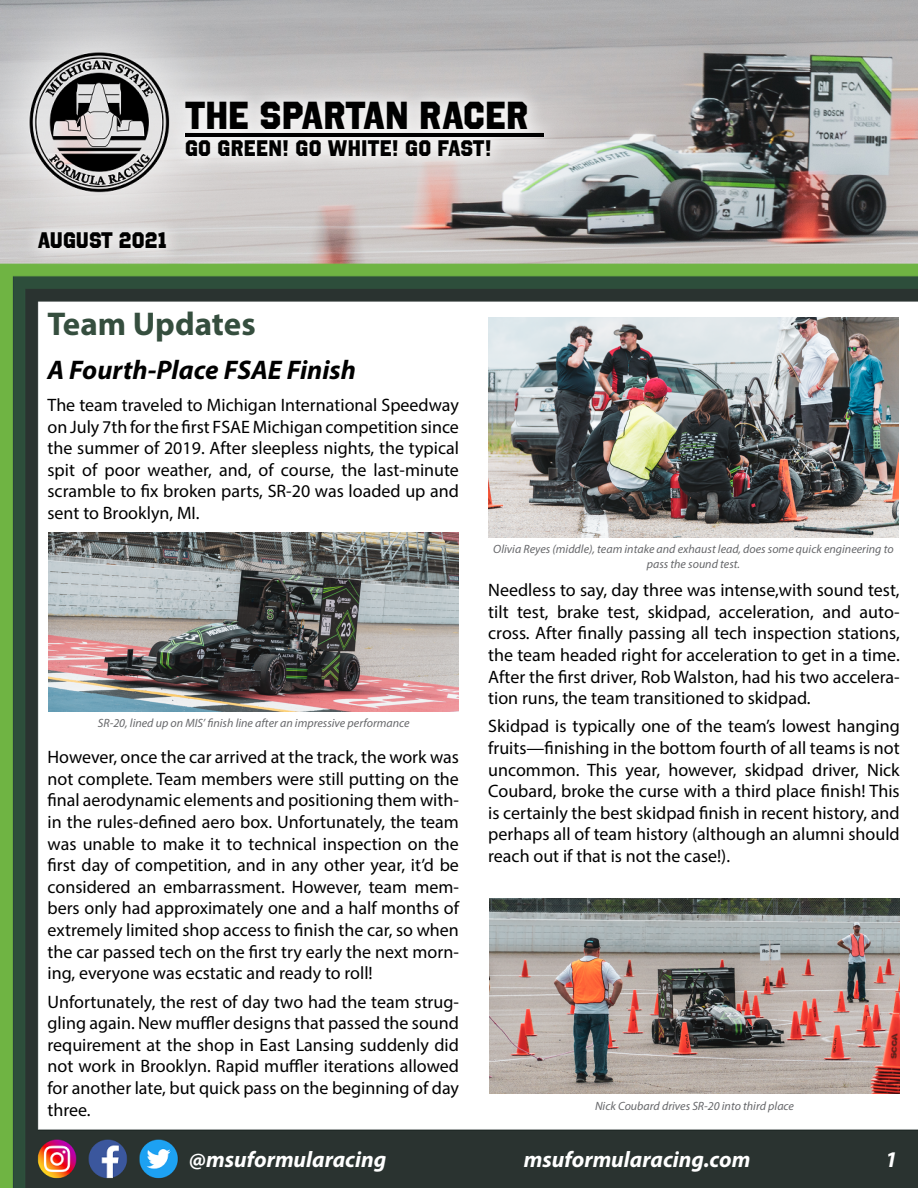
<style>
.page{position:relative;width:918px;height:1188px;background:#fff}
.page>*{position:absolute;margin:0;border:0;box-sizing:border-box;transform-origin:0 0}
.t1{font:39px "Octin College Hv";color:#000}
.t2{font:700 33px "Myriad Pro";color:#354e3e}
.t3{font:italic 700 27px "Myriad Pro";color:#000}
.t4{font:italic 700 22.5px "Myriad Pro";color:#fff}
.t5{font:22.5px "Octin College Hv";letter-spacing:.005em;color:#000}
.t6{font:18px/21.6px "Myriad Pro";color:#000;text-align:justify}
.t7{font:italic 12px/14.4px "Myriad Pro";color:#67686b;text-align:center}
</style>
<div class="page">
<img style="left:0;top:0;width:918px;height:1188px">
<div style="left:21px;top:82px;width:540px;height:185px;background:#fff;opacity:.75"></div>
<hr style="left:185px;top:133px;width:358px;height:3px;background:#000">
<img style="left:49px;top:533px;width:410px;height:178px">
<img style="left:488px;top:318px;width:411px;height:220px">
<img style="left:489px;top:899px;width:411px;height:195px">
<h1 class="t1" style="left:185px;top:93px;width:345px">THE SPARTAN RACER</h1>
<p class="t5" style="left:185px;top:135px;width:308px">GO GREEN! GO WHITE! GO FAST!</p>
<p class="t5" style="left:38px;top:227px;width:131px">AUGUST 2021</p>
<h2 class="t2" style="left:48px;top:303px;width:210px">Team Updates</h2>
<h3 class="t3" style="left:48px;top:352px;width:310px">A Fourth-Place FSAE Finish</h3>
<p class="t6" style="left:48px;top:394px;width:413px">The team traveled to Michigan International Speedway on July 7th for the first FSAE Michigan competition since the summer of 2019. After sleepless nights, the typical spit of poor weather, and, of course, the last-minute scramble to fix broken parts, SR-20 was loaded up and sent to Brooklyn, MI.</p>
<p class="t7" style="left:98px;top:716px;width:313px">SR-20, lined up on MIS’ finish line after an impressive performance</p>
<p class="t6" style="left:48px;top:746px;width:413px">However, once the car arrived at the track, the work was not complete. Team members were still putting on the final aerodynamic elements and positioning them with&shy;in the rules-defined aero box. Unfortunately, the team was unable to make it to technical inspection on the first day of competition, and in any other year, it’d be considered an embarrassment. However, team mem&shy;bers only had approximately one and a half months of extremely limited shop access to finish the car, so when the car passed tech on the first try early the next morn&shy;ing, everyone was ecstatic and ready to roll!</p>
<p class="t6" style="left:48px;top:991px;width:413px">Unfortunately, the rest of day two had the team strug&shy;gling again. New muffler designs that passed the sound requirement at the shop in East Lansing suddenly did not work in Brooklyn. Rapid muffler iterations allowed for another late, but quick pass on the beginning of day three.</p>
<p class="t7" style="left:493px;top:542px;width:402px">Olivia Reyes (middle), team intake and exhaust lead, does some quick engineering to pass the sound test.</p>
<p class="t6" style="left:488px;top:579px;width:413px">Needless to say, day three was intense,with sound test, tilt test, brake test, skidpad, acceleration, and auto&shy;cross. After finally passing all tech inspection stations, the team headed right for acceleration to get in a time.<br>After the first driver, Rob Walston, had his two accelera&shy;tion runs, the team transitioned to skidpad.</p>
<p class="t6" style="left:488px;top:715px;width:413px">Skidpad is typically one of the team’s lowest hanging fruits—finishing in the bottom fourth of all teams is not uncommon. This year, however, skidpad driver, Nick Coubard, broke the curse with a third place finish! This is certainly the best skidpad finish in recent history, and perhaps all of team history (although an alumni should reach out if that is not the case!).</p>
<p class="t7" style="left:595px;top:1098px;width:200px">Nick Coubard drives SR-20 into third place</p>
<p class="t4" style="left:189px;top:1144px;width:199px">@msuformularacing</p>
<p class="t4" style="left:524px;top:1144px;width:228px">msuformularacing.com</p>
<p class="t4" style="left:885px;top:1144px;width:14px">1</p>
</div>
